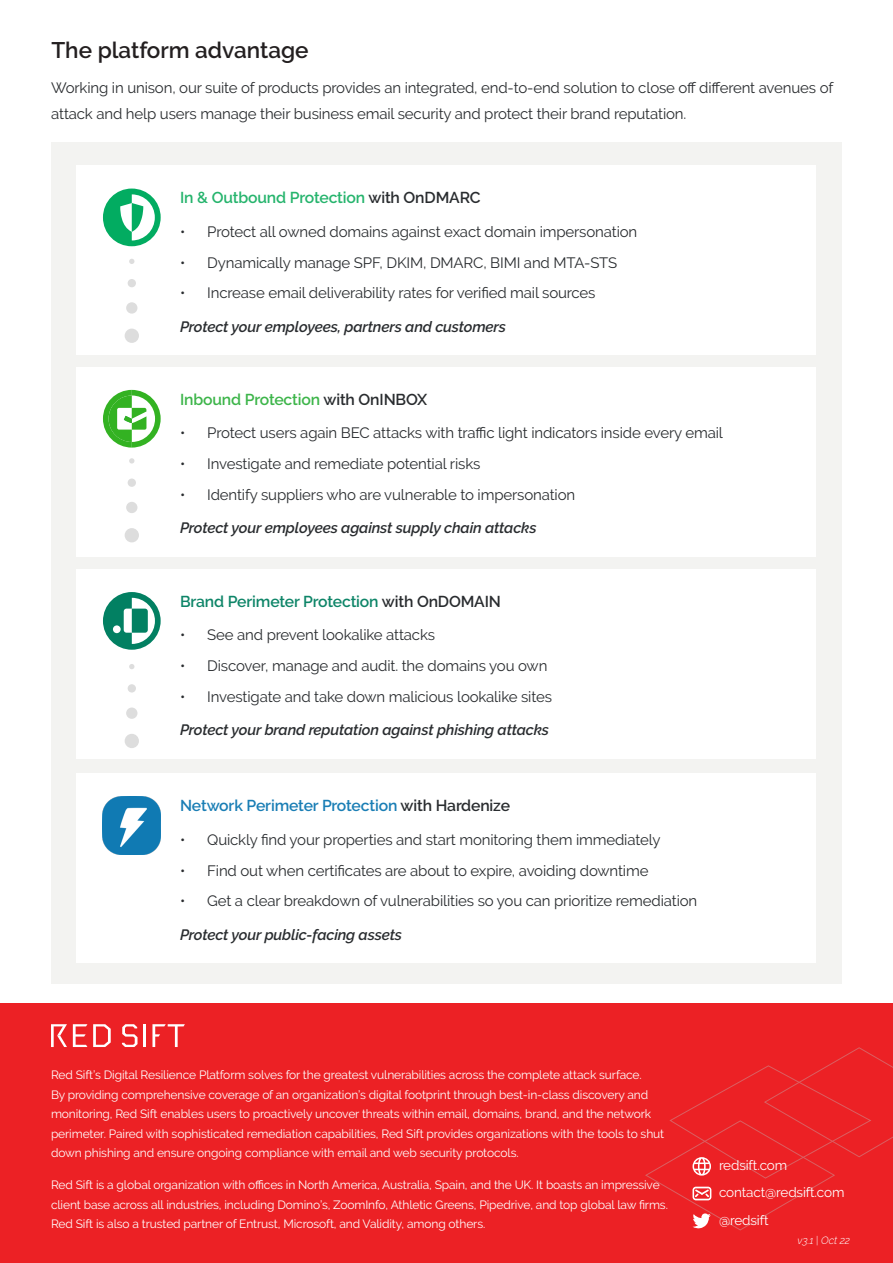
<style>
.page{position:relative;width:893px;height:1263px;background:#fff}
.page>*{position:absolute;margin:0;border:0;box-sizing:border-box;transform-origin:0 0}
.t1{font:600 22.5px "Raleway";color:#231f20}
.Body_Copy{font:600 15.75px "Raleway";letter-spacing:-.01em;color:#1a7eb5}
.Body_Copy-2{font:600 15.75px "Raleway";letter-spacing:-.01em;color:#0e8568}
.Body_Copy-3{font:600 15.75px "Raleway";letter-spacing:-.01em;color:#26b46d}
.Body_Copy-4{font:600 15.75px "Raleway";letter-spacing:-.01em;color:#3db54a}
.Body_Copy-5{font:15px/25.5px "Raleway";letter-spacing:-.01em;color:#292c2f}
.Body_Copy-6{font:italic 600 15px "Raleway";letter-spacing:-.01em;color:#292c2f}
.Body_Copy-7{font:13.5px "Raleway";letter-spacing:-.01em;color:#fff}
.Body_Copy-8{font:12px/19.5px "Raleway";letter-spacing:-.01em;color:#fff}
.Body_Copy-9{font:italic 300 10.5px "Raleway";letter-spacing:-.01em;color:#fff}
.s1{color:#292c2f}
</style>
<div class="page">
<div style="left:51px;top:142px;width:791px;height:841px;background:#f3f3f1"></div>
<div style="left:76px;top:166px;width:739px;height:189px;background:#fff"></div>
<svg style="left:103px;top:189px;width:58px;height:57px"></svg>
<div style="left:0;top:1003px;width:893px;height:260px;background:#ec2125"></div>
<svg style="left:645px;top:1047px;width:248px;height:183px"></svg>
<svg style="left:51px;top:1024px;width:16px;height:23px"></svg>
<svg style="left:73px;top:1024px;width:14px;height:23px"></svg>
<svg style="left:93px;top:1024px;width:18px;height:23px"></svg>
<svg style="left:122px;top:1024px;width:16px;height:23px"></svg>
<hr style="left:143px;top:1024px;width:3px;height:23px;background:#fff">
<svg style="left:152px;top:1024px;width:33px;height:23px"></svg>
<div style="left:76px;top:367px;width:739px;height:190px;background:#fff"></div>
<div style="left:76px;top:569px;width:739px;height:190px;background:#fff"></div>
<div style="left:76px;top:773px;width:739px;height:190px;background:#fff"></div>
<img style="left:103px;top:797px;width:58px;height:57px">
<svg style="left:103px;top:390px;width:58px;height:58px"></svg>
<svg style="left:103px;top:592px;width:58px;height:58px"></svg>
<div style="left:128px;top:279px;width:8px;height:8px;background:#ddd;border-radius:50%"></div>
<svg style="left:129px;top:259px;width:5px;height:5px"></svg>
<div style="left:126px;top:302px;width:11px;height:12px;background:#ddd;border-radius:50%"></div>
<div style="left:125px;top:329px;width:14px;height:14px;background:#ddd;border-radius:50%"></div>
<div style="left:128px;top:478px;width:8px;height:9px;background:#ddd;border-radius:50%"></div>
<svg style="left:129px;top:458px;width:5px;height:6px"></svg>
<div style="left:126px;top:502px;width:11px;height:11px;background:#ddd;border-radius:50%"></div>
<div style="left:125px;top:528px;width:14px;height:14px;background:#ddd;border-radius:50%"></div>
<div style="left:128px;top:684px;width:8px;height:8px;background:#ddd;border-radius:50%"></div>
<svg style="left:129px;top:664px;width:5px;height:5px"></svg>
<div style="left:126px;top:707px;width:11px;height:12px;background:#ddd;border-radius:50%"></div>
<div style="left:125px;top:734px;width:14px;height:14px;background:#ddd;border-radius:50%"></div>
<p class="t1" style="left:51px;top:37px;width:259px">The platform advantage</p>
<p class="Body_Copy-5" style="left:51px;top:75px;width:784px">Working in unison, our suite of products provides an integrated, end-to-end solution to close off different avenues of attack and help users manage their business email security and protect their brand reputation.</p>
<p class="Body_Copy-3" style="left:180px;top:189px;width:302px">In &amp; Outbound Protection <span class="s1">with OnDMARC</span></p>
<p class="Body_Copy-5" style="left:180px;top:219px;width:459px">• Protect all owned domains against exact domain impersonation</p>
<p class="Body_Copy-5" style="left:180px;top:250px;width:439px">• Dynamically manage SPF, DKIM, DMARC, BIMI and MTA-STS</p>
<p class="Body_Copy-5" style="left:180px;top:280px;width:417px">• Increase email deliverability rates for verified mail sources</p>
<p class="Body_Copy-6" style="left:180px;top:318px;width:328px">Protect your employees, partners and customers</p>
<p class="Body_Copy-4" style="left:180px;top:390px;width:249px">Inbound Protection <span class="s1">with OnINBOX</span></p>
<p class="Body_Copy-5" style="left:180px;top:420px;width:544px">• Protect users again BEC attacks with traffic light indicators inside every email</p>
<p class="Body_Copy-5" style="left:180px;top:451px;width:302px">• Investigate and remediate potential risks</p>
<p class="Body_Copy-5" style="left:180px;top:482px;width:397px">• Identify suppliers who are vulnerable to impersonation</p>
<p class="Body_Copy-6" style="left:180px;top:519px;width:358px">Protect your employees against supply chain attacks</p>
<p class="Body_Copy-2" style="left:180px;top:592px;width:322px">Brand Perimeter Protection <span class="s1">with OnDOMAIN</span></p>
<p class="Body_Copy-5" style="left:180px;top:622px;width:257px">• See and prevent lookalike attacks</p>
<p class="Body_Copy-5" style="left:180px;top:653px;width:369px">• Discover, manage and audit. the domains you own</p>
<p class="Body_Copy-5" style="left:180px;top:684px;width:373px">• Investigate and take down malicious lookalike sites</p>
<p class="Body_Copy-6" style="left:180px;top:721px;width:370px">Protect your brand reputation against phishing attacks</p>
<p class="Body_Copy" style="left:180px;top:797px;width:331px">Network Perimeter Protection <span class="s1">with Hardenize</span></p>
<p class="Body_Copy-5" style="left:180px;top:827px;width:482px">• Quickly find your properties and start monitoring them immediately</p>
<p class="Body_Copy-5" style="left:180px;top:858px;width:470px">• Find out when certificates are about to expire, avoiding downtime</p>
<p class="Body_Copy-5" style="left:180px;top:888px;width:519px">• Get a clear breakdown of vulnerabilities so you can prioritize remediation</p>
<p class="Body_Copy-6" style="left:180px;top:925px;width:223px">Protect your public-facing assets</p>
<p class="Body_Copy-8" style="left:51px;top:1065px;width:615px">Red Sift’s Digital Resilience Platform solves for the greatest vulnerabilities across the complete attack surface.<br>By providing comprehensive coverage of an organization’s digital footprint through best-in-class discovery and monitoring, Red Sift enables users to proactively uncover threats within email, domains, brand, and the network perimeter. Paired with sophisticated remediation capabilities, Red Sift provides organizations with the tools to shut down phishing and ensure ongoing compliance with email and web security protocols.</p>
<p class="Body_Copy-8" style="left:51px;top:1175px;width:618px">Red Sift is a global organization with offices in North America, Australia, Spain, and the UK. It boasts an impressive client base across all industries, including Domino’s, ZoomInfo, Athletic Greens, Pipedrive, and top global law firms.<br>Red Sift is also a trusted partner of Entrust, Microsoft, and Validity, among others.</p>
<p class="Body_Copy-7" style="left:719px;top:1157px;width:70px">redsift.com</p>
<p class="Body_Copy-7" style="left:719px;top:1184px;width:127px">contact@redsift.com</p>
<p class="Body_Copy-7" style="left:719px;top:1213px;width:51px">@redsift</p>
<p class="Body_Copy-9" style="left:798px;top:1234px;width:54px">v3.1 | Oct 22</p>
</div>
